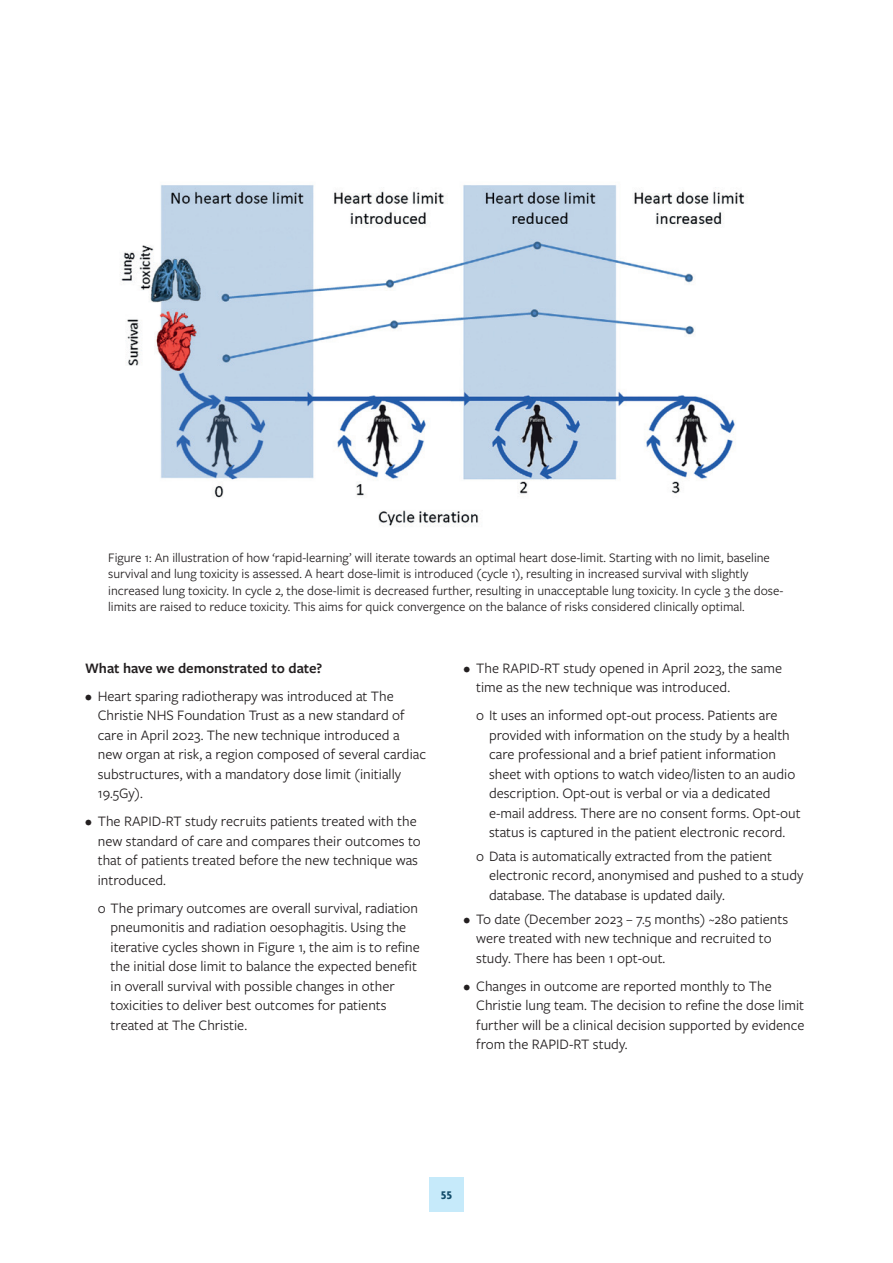
<style>
.page{position:relative;width:893px;height:1263px;background:#fff}
.page>*{position:absolute;margin:0;border:0;box-sizing:border-box;transform-origin:0 0}
.t1{font:15px/19.5px "Freight Sans Pro";color:#231f20}
.t2{font:600 15px "Freight Sans Pro";color:#231f20}
.t3{font:13.5px/16.2px "Freight Sans Pro";color:#231f20}
.t4{font:700 12px "Agenda";color:#144d6b}
</style>
<div class="page">
<div style="left:429px;top:1178px;width:34px;height:34px;background:#c6eafa"></div>
<img style="left:120px;top:184px;width:625px;height:342px">
<p class="t3" style="left:108px;top:549px;width:677px">Figure 1: An illustration of how ‘rapid-learning’ will iterate towards an optimal heart dose-limit. Starting with no limit, baseline survival and lung toxicity is assessed. A heart dose-limit is introduced (cycle 1), resulting in increased survival with slightly increased lung toxicity. In cycle 2, the dose-limit is decreased further, resulting in unacceptable lung toxicity. In cycle 3 the dose&shy;limits are raised to reduce toxicity. This aims for quick convergence on the balance of risks considered clinically optimal.</p>
<p class="t2" style="left:85px;top:658px;width:239px">What have we demonstrated to date?</p>
<p class="t1" style="left:98px;top:685px;width:330px;text-indent:-13px">• Heart sparing radiotherapy was introduced at The Christie NHS Foundation Trust as a new standard of care in April 2023. The new technique introduced a new organ at risk, a region composed of several cardiac substructures, with a mandatory dose limit (initially 19.5Gy).</p>
<p class="t1" style="left:98px;top:811px;width:325px;text-indent:-13px">• The RAPID-RT study recruits patients treated with the new standard of care and compares their outcomes to that of patients treated before the new technique was introduced.</p>
<p class="t1" style="left:111px;top:897px;width:311px;text-indent:-13px">o The primary outcomes are overall survival, radiation pneumonitis and radiation oesophagitis. Using the iterative cycles shown in Figure 1, the aim is to refine the initial dose limit to balance the expected benefit in overall survival with possible changes in other toxicities to deliver best outcomes for patients treated at The Christie.</p>
<p class="t1" style="left:476px;top:657px;width:307px;text-indent:-13px">• The RAPID-RT study opened in April 2023, the same time as the new technique was introduced.</p>
<p class="t1" style="left:489px;top:705px;width:313px;text-indent:-13px">o It uses an informed opt-out process. Patients are provided with information on the study by a health care professional and a brief patient information sheet with options to watch video/listen to an audio description. Opt-out is verbal or via a dedicated e-mail address. There are no consent forms. Opt-out status is captured in the patient electronic record.</p>
<p class="t1" style="left:489px;top:846px;width:316px;text-indent:-13px">o Data is automatically extracted from the patient electronic record, anonymised and pushed to a study database. The database is updated daily.</p>
<p class="t1" style="left:476px;top:908px;width:313px;text-indent:-13px">• To date (December 2023 – 7.5 months) ~280 patients were treated with new technique and recruited to study. There has been 1 opt-out.</p>
<p class="t1" style="left:476px;top:975px;width:330px;text-indent:-13px">• Changes in outcome are reported monthly to The Christie lung team. The decision to refine the dose limit further will be a clinical decision supported by evidence from the RAPID-RT study.</p>
<p class="t4" style="left:441px;top:1189px;width:13px">55</p>
</div>
